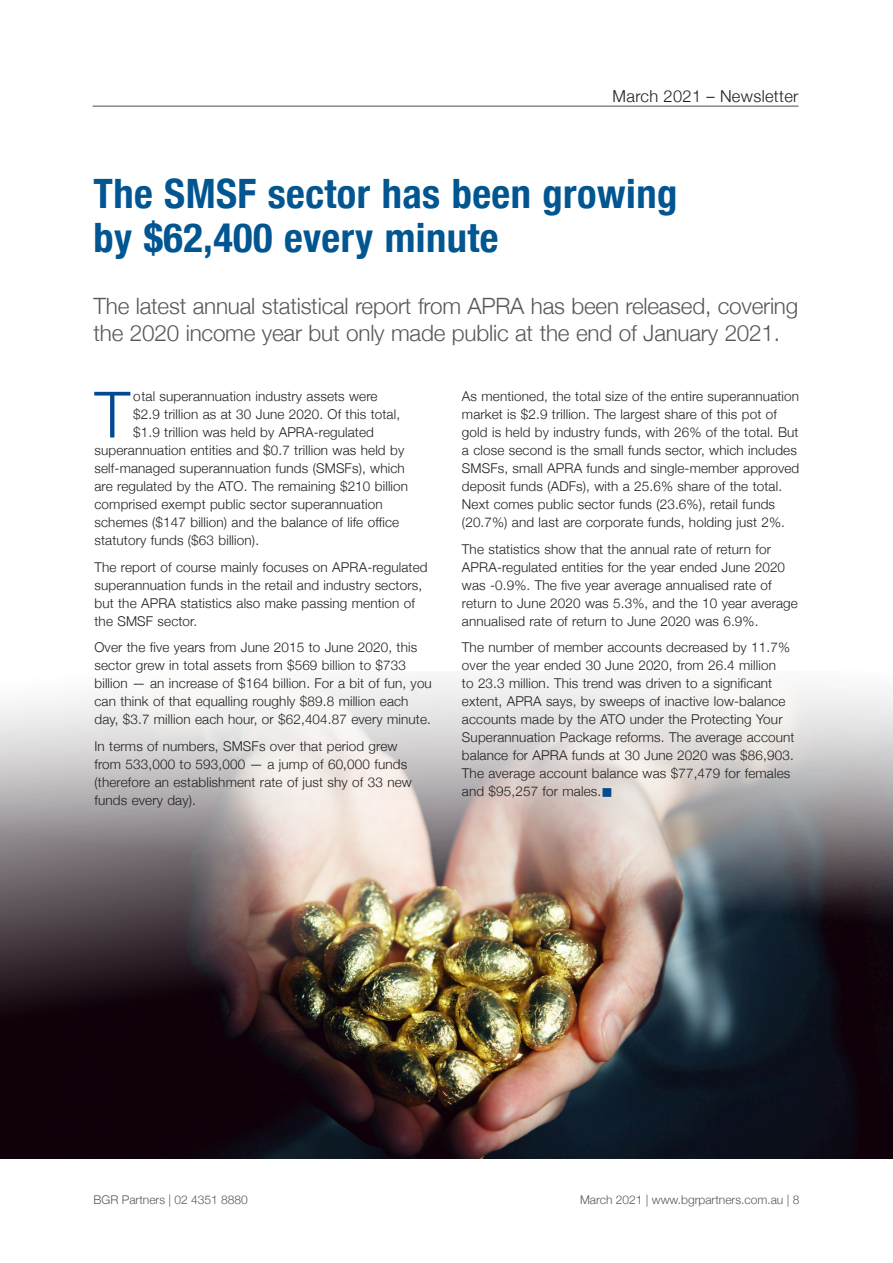
<style>
.page{position:relative;width:893px;height:1263px;background:#fff}
.page>*{position:absolute;margin:0;border:0;box-sizing:border-box;transform-origin:0 0}
.t1{font:300 63.9px "Helvetica Neue";color:#014990}
.t2{font:700 condensed 40.5px/43.5px "Helvetica Neue";letter-spacing:.01em;color:#015591}
.t3{font:300 22.5px/27px "Helvetica Neue";letter-spacing:-.01em;color:#57585a}
.t4{font:300 16.5px "Helvetica Neue";letter-spacing:.02em;color:#231f20}
.t5{font:300 13.5px/18px "Helvetica Neue";letter-spacing:.01em;color:#231f20}
.t6{font:300 12px "Helvetica Neue";color:#57585a}
.s1{color:#014990}
</style>
<div class="page">
<hr style="left:93px;top:106px;width:705px;height:1px;background:#231f20">
<img style="left:0;top:677px;width:893px;height:481px">
<p class="t4" style="left:613px;top:83px;width:187px">March 2021 – Newsletter</p>
<h2 class="t2" style="left:94px;top:169px;width:585px">The SMSF sector has been growing by $62,400 every minute</h2>
<h3 class="t3" style="left:94px;top:291px;width:706px">The latest annual statistical report from APRA has been released, covering the 2020 income year but only made public at the end of January 2021.</h3>
<h1 class="t1" style="left:94px;top:363px;width:37px">T</h1>
<p class="t5" style="left:133px;top:387px;width:246px">otal superannuation industry assets were</p>
<p class="t5" style="left:133px;top:405px;width:268px">$2.9 trillion as at 30 June 2020. Of this total,</p>
<p class="t5" style="left:133px;top:423px;width:242px">$1.9 trillion was held by APRA-regulated</p>
<p class="t5" style="left:95px;top:441px;width:311px">superannuation entities and $0.7 trillion was held by</p>
<p class="t5" style="left:95px;top:459px;width:312px">self-managed superannuation funds (SMSFs), which</p>
<p class="t5" style="left:95px;top:477px;width:315px">are regulated by the ATO. The remaining $210 billion</p>
<p class="t5" style="left:95px;top:495px;width:290px">comprised exempt public sector superannuation</p>
<p class="t5" style="left:95px;top:513px;width:306px">schemes ($147 billion) and the balance of life office</p>
<p class="t5" style="left:95px;top:531px;width:166px">statutory funds ($63 billion).</p>
<p class="t5" style="left:95px;top:557px;width:335px">The report of course mainly focuses on APRA-regulated superannuation funds in the retail and industry sectors, but the APRA statistics also make passing mention of the SMSF sector.</p>
<p class="t5" style="left:95px;top:638px;width:339px">Over the five years from June 2015 to June 2020, this sector grew in total assets from $569 billion to $733 billion — an increase of $164 billion. For a bit of fun, you can think of that equalling roughly $89.8 million each day, $3.7 million each hour, or $62,404.87 every minute.</p>
<p class="t5" style="left:95px;top:736px;width:319px">In terms of numbers, SMSFs over that period grew from 533,000 to 593,000 — a jump of 60,000 funds (therefore an establishment rate of just shy of 33 new funds every day).</p>
<p class="t5" style="left:462px;top:387px;width:339px">As mentioned, the total size of the entire superannuation market is $2.9 trillion. The largest share of this pot of gold is held by industry funds, with 26% of the total. But a close second is the small funds sector, which includes SMSFs, small APRA funds and single-member approved deposit funds (ADFs), with a 25.6% share of the total.<br>Next comes public sector funds (23.6%), retail funds (20.7%) and last are corporate funds, holding just 2%.</p>
<p class="t5" style="left:462px;top:539px;width:337px">The statistics show that the annual rate of return for APRA-regulated entities for the year ended June 2020 was -0.9%. The five year average annualised rate of return to June 2020 was 5.3%, and the 10 year average annualised rate of return to June 2020 was 6.9%.</p>
<p class="t5" style="left:462px;top:638px;width:334px">The number of member accounts decreased by 11.7% over the year ended 30 June 2020, from 26.4 million<br>to 23.3 million. This trend was driven to a significant extent, APRA says, by sweeps of inactive low-balance accounts made by the ATO under the Protecting Your Superannuation Package reforms. The average account balance for APRA funds at 30 June 2020 was $86,903.<br>The average account balance was $77,479 for females and $95,257 for males.<span class="s1">■</span></p>
<p class="t6" style="left:94px;top:1190px;width:156px">BGR Partners | 02 4351 8880</p>
<p class="t6" style="left:580px;top:1190px;width:221px">March 2021 | www.bgrpartners.com.au | 8</p>
</div>
